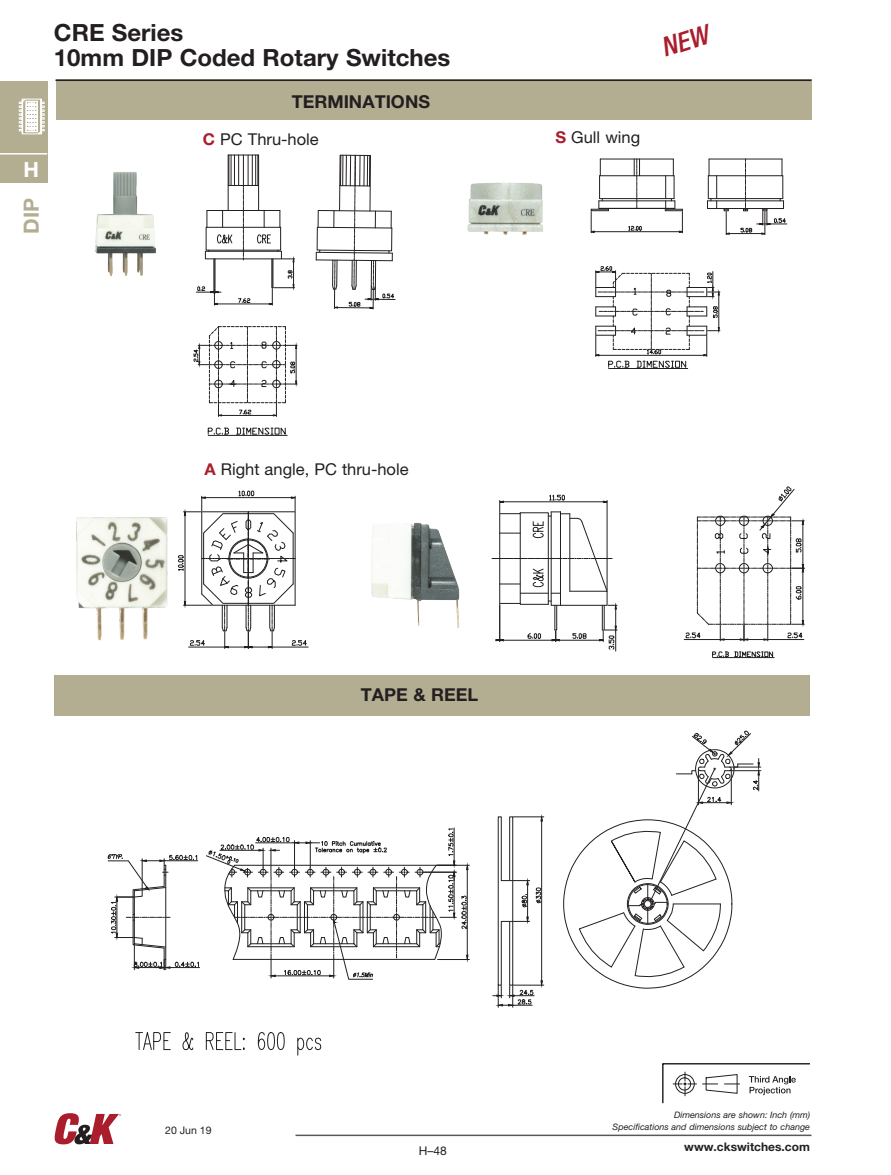
<style>
.page{position:relative;width:891px;height:1175px;background:#fff}
.page>*{position:absolute;margin:0;border:0;box-sizing:border-box;transform-origin:0 0}
.t1{font:700 23.7px/25.2px "Helvetica Neue LT Std";color:#231f20}
.t2{font:700 21px "Helvetica Neue LT Std";color:#b3ad92}
.t3{font:700 21px "Helvetica Neue LT Std";color:#fff}
.t4{font:700 17.85px "Helvetica Neue LT Std";color:#231f20}
.t5{font:16.35px "Helvetica Neue LT Std";color:#231f20}
.t6{font:12px "Helvetica Neue LT Std";color:#231f20}
.t7{font:700 11.85px "Helvetica Neue LT Std";color:#231f20}
.t8{font:10.5px "Helvetica Neue LT Std";color:#231f20}
.t9{font:italic 8.85px/11.9px "Helvetica Neue LT Std";color:#231f20;text-align:right}
.s1{font-weight:700;color:#aa1d2d}
</style>
<div class="page">
<div style="left:0;top:81px;width:47px;height:101px;background:#b3ad92"></div>
<svg style="left:19px;top:99px;width:26px;height:35px"></svg>
<hr style="left:0;top:153px;width:47px;height:1px;background:#fff">
<svg style="left:662px;top:1063px;width:148px;height:40px"></svg>
<hr style="left:296px;top:1134px;width:516px;height:2px;background:#57585a">
<svg style="left:55px;top:1113px;width:66px;height:31px"></svg>
<div style="left:56px;top:79px;width:756px;height:40px;background:#b3ad92"></div>
<hr style="left:56px;top:80px;width:756px;height:1px;background:#231f20">
<hr style="left:243px;top:155px;width:1px;height:30px;background:#231f20">
<hr style="left:238px;top:155px;width:1px;height:30px;background:#231f20">
<hr style="left:248px;top:155px;width:1px;height:30px;background:#231f20">
<hr style="left:255px;top:155px;width:1px;height:30px;background:#231f20">
<hr style="left:252px;top:155px;width:1px;height:30px;background:#231f20">
<hr style="left:234px;top:155px;width:1px;height:30px;background:#231f20">
<hr style="left:231px;top:155px;width:1px;height:30px;background:#231f20">
<hr style="left:229px;top:155px;width:1px;height:30px;background:#231f20">
<hr style="left:228px;top:155px;width:31px;height:1px;background:#231f20">
<hr style="left:228px;top:155px;width:1px;height:55px;background:#231f20">
<hr style="left:258px;top:155px;width:1px;height:55px;background:#231f20">
<svg style="left:316px;top:155px;width:79px;height:154px"></svg>
<hr style="left:355px;top:155px;width:1px;height:31px;background:#231f20">
<hr style="left:350px;top:155px;width:1px;height:31px;background:#231f20">
<hr style="left:359px;top:155px;width:1px;height:31px;background:#231f20">
<hr style="left:367px;top:155px;width:1px;height:31px;background:#231f20">
<hr style="left:364px;top:155px;width:1px;height:31px;background:#231f20">
<hr style="left:369px;top:155px;width:1px;height:31px;background:#231f20">
<hr style="left:340px;top:185px;width:30px;height:1px;background:#231f20">
<hr style="left:346px;top:155px;width:1px;height:31px;background:#231f20">
<hr style="left:342px;top:155px;width:1px;height:31px;background:#231f20">
<hr style="left:340px;top:155px;width:1px;height:31px;background:#231f20">
<hr style="left:208px;top:435px;width:79px;height:1px;background:#231f20">
<svg style="left:208px;top:428px;width:21px;height:6px"></svg>
<svg style="left:236px;top:427px;width:50px;height:8px"></svg>
<svg style="left:193px;top:326px;width:104px;height:90px"></svg>
<svg style="left:196px;top:185px;width:99px;height:120px"></svg>
<div style="left:54px;top:675px;width:756px;height:40px;background:#b3ad92"></div>
<hr style="left:272px;top:647px;width:36px;height:1px;background:#231f20">
<svg style="left:181px;top:490px;width:126px;height:158px"></svg>
<hr style="left:170px;top:967px;width:30px;height:1px;background:#231f20">
<svg style="left:206px;top:828px;width:263px;height:151px"></svg>
<svg style="left:108px;top:854px;width:91px;height:115px"></svg>
<hr style="left:513px;top:816px;width:31px;height:1px;background:#231f20">
<hr style="left:513px;top:984px;width:31px;height:1px;background:#231f20">
<svg style="left:493px;top:814px;width:50px;height:193px"></svg>
<hr style="left:730px;top:766px;width:31px;height:1px;background:#231f20">
<hr style="left:730px;top:770px;width:31px;height:1px;background:#231f20">
<svg style="left:563px;top:730px;width:197px;height:258px"></svg>
<svg style="left:136px;top:1032px;width:35px;height:18px"></svg>
<svg style="left:183px;top:1032px;width:10px;height:18px"></svg>
<svg style="left:206px;top:1032px;width:39px;height:18px"></svg>
<svg style="left:258px;top:1032px;width:27px;height:18px"></svg>
<svg style="left:297px;top:1037px;width:24px;height:18px"></svg>
<hr style="left:708px;top:175px;width:75px;height:1px;background:#231f20">
<hr style="left:708px;top:198px;width:75px;height:1px;background:#231f20">
<hr style="left:709px;top:159px;width:73px;height:1px;background:#231f20">
<hr style="left:707px;top:208px;width:77px;height:1px;background:#231f20">
<hr style="left:707px;top:201px;width:77px;height:1px;background:#231f20">
<hr style="left:729px;top:233px;width:33px;height:1px;background:#231f20">
<svg style="left:707px;top:159px;width:10px;height:49px"></svg>
<svg style="left:723px;top:209px;width:7px;height:26px"></svg>
<svg style="left:740px;top:159px;width:47px;height:76px"></svg>
<hr style="left:599px;top:201px;width:76px;height:1px;background:#231f20">
<hr style="left:600px;top:159px;width:73px;height:1px;background:#231f20">
<hr style="left:600px;top:198px;width:74px;height:1px;background:#231f20">
<hr style="left:600px;top:175px;width:74px;height:1px;background:#231f20">
<svg style="left:634px;top:159px;width:6px;height:49px"></svg>
<hr style="left:600px;top:208px;width:74px;height:1px;background:#231f20">
<svg style="left:590px;top:159px;width:19px;height:74px"></svg>
<svg style="left:665px;top:159px;width:18px;height:74px"></svg>
<hr style="left:594px;top:231px;width:85px;height:1px;background:#231f20">
<svg style="left:628px;top:226px;width:14px;height:5px"></svg>
<hr style="left:609px;top:368px;width:79px;height:1px;background:#231f20">
<svg style="left:595px;top:266px;width:125px;height:102px"></svg>
<img style="left:95px;top:172px;width:61px;height:104px">
<img style="left:467px;top:182px;width:76px;height:53px">
<hr style="left:684px;top:639px;width:36px;height:1px;background:#231f20">
<svg style="left:686px;top:486px;width:118px;height:155px"></svg>
<hr style="left:713px;top:657px;width:61px;height:1px;background:#231f20">
<svg style="left:712px;top:651px;width:61px;height:7px"></svg>
<svg style="left:492px;top:494px;width:125px;height:157px"></svg>
<img style="left:76px;top:517px;width:105px;height:124px">
<img style="left:371px;top:522px;width:89px;height:107px">
<h2 class="t3" style="left:24px;top:156px;width:17px">H</h2>
<h2 class="t2" style="left:18px;top:233px;width:37px;rotate:-90deg">DIP</h2>
<h1 class="t1" style="left:54px;top:19px;width:398px">CRE Series<br>10mm DIP Coded Rotary Switches</h1>
<h3 class="t4" style="left:292px;top:91px;width:140px">TERMINATIONS</h3>
<h3 class="t5" style="left:203px;top:129px;width:117px"><span class="s1">C</span> PC Thru-hole</h3>
<h3 class="t5" style="left:555px;top:128px;width:86px"><span class="s1">S</span> Gull wing</h3>
<h3 class="t5" style="left:204px;top:460px;width:206px"><span class="s1">A</span> Right angle, PC thru-hole</h3>
<h3 class="t4" style="left:361px;top:684px;width:119px">TAPE &amp; REEL</h3>
<p class="t8" style="left:165px;top:1123px;width:48px">20 Jun 19</p>
<h3 class="t6" style="left:419px;top:1143px;width:30px">H–48</h3>
<p class="t9" style="left:613px;top:1108px;width:199px">Dimensions are shown: Inch (mm)<br>Specifications and dimensions subject to change</p>
<h3 class="t7" style="left:684px;top:1139px;width:127px">www.ckswitches.com</h3>
</div>
